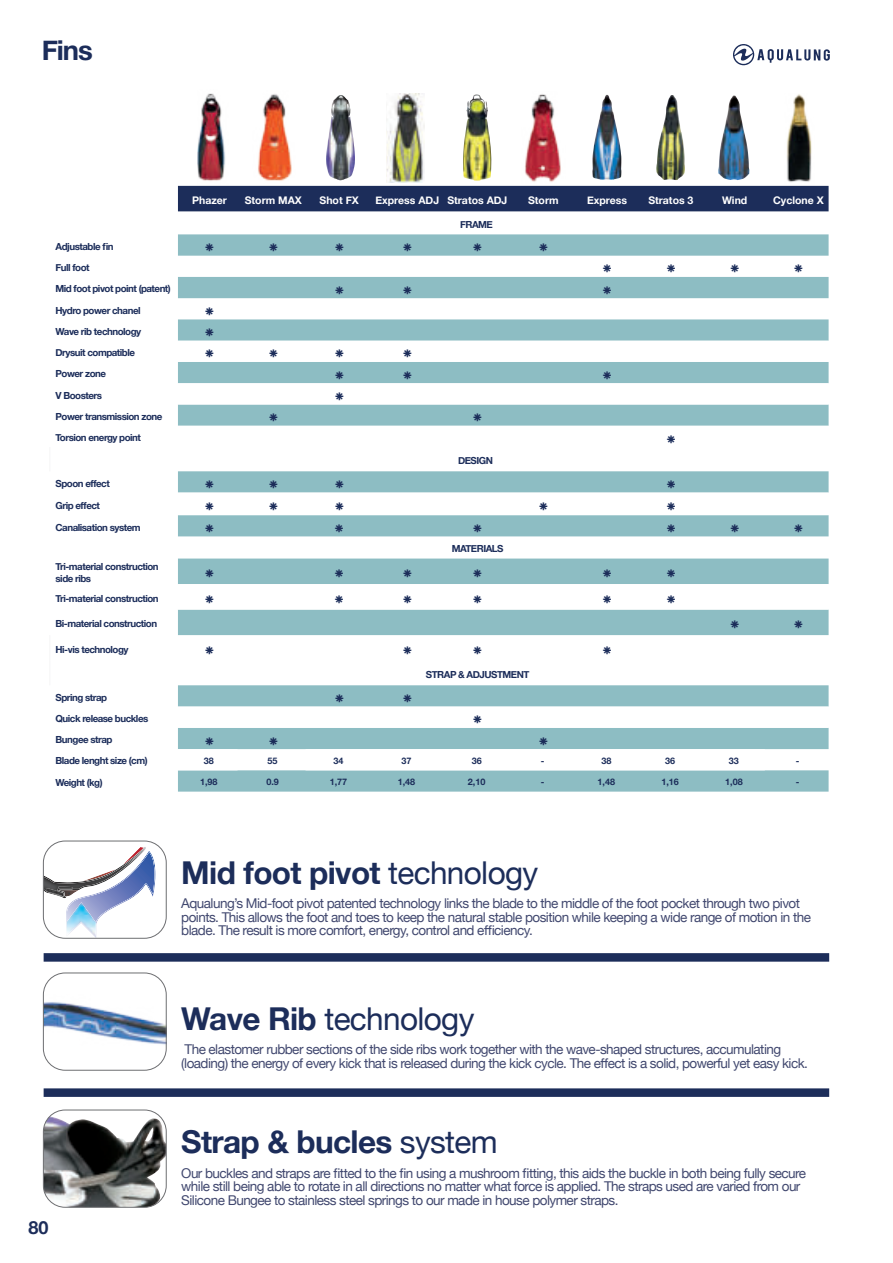
<style>
.page{position:relative;width:893px;height:1263px;background:#fff}
.page>*{position:absolute;margin:0;border:0;box-sizing:border-box;transform-origin:0 0}
.t1{font:700 31.5px "Helvetica Neue";letter-spacing:-.02em;color:#1c2d5a}
.t2{font:31.5px "Helvetica Neue";letter-spacing:-.02em;color:#1c2d5a}
.t3{font:700 27.45px "Helvetica Neue";color:#1c2d5a}
.t4{font:700 18px "Helvetica Neue";color:#1c2d5a}
.t5{font:13.5px/13.5px "Helvetica Neue";letter-spacing:-.04em;color:#41486f}
.t6{font:700 10.5px "Helvetica Neue";color:#fff}
.t7{font:700 10.5px "Helvetica Neue";color:#1c2d5a}
.t8{font:700 9.75px/11.2px "Helvetica Neue";letter-spacing:-.05em;color:#1c2d5a}
.t9{font:700 9px "Helvetica Neue";color:#1c2d5a}
.s1{font-weight:400}
.s2{font-weight:700}
</style>
<div class="page">
<svg style="left:733px;top:44px;width:97px;height:21px"></svg>
<div style="left:178px;top:186px;width:651px;height:25px;background:#1c2d5a"></div>
<svg style="left:178px;top:234px;width:651px;height:65px;fill:#8dbdc3"></svg>
<svg style="left:178px;top:319px;width:651px;height:473px;background:#93c0c6"></svg>
<svg style="left:178px;top:341px;width:651px;height:387px"></svg>
<svg style="left:178px;top:749px;width:587px;height:21px"></svg>
<img style="left:197px;top:93px;width:29px;height:88px">
<img style="left:258px;top:94px;width:34px;height:87px">
<img style="left:326px;top:95px;width:18px;height:85px">
<img style="left:656px;top:95px;width:29px;height:85px">
<img style="left:387px;top:94px;width:37px;height:88px">
<img style="left:592px;top:95px;width:29px;height:85px">
<img style="left:463px;top:95px;width:28px;height:86px">
<img style="left:718px;top:96px;width:31px;height:84px">
<img style="left:784px;top:94px;width:30px;height:92px">
<img style="left:525px;top:94px;width:36px;height:88px">
<svg style="left:43px;top:846px;width:113px;height:91px"></svg>
<img style="left:67px;top:902px;width:29px;height:20px">
<img style="left:66px;top:922px;width:30px;height:15px">
<div style="left:43px;top:840px;width:124px;height:99px;border:1px solid #6d6e71;border-radius:22px"></div>
<img style="left:45px;top:1002px;width:120px;height:43px">
<div style="left:43px;top:972px;width:124px;height:99px;border:1px solid #6d6e71;border-radius:22px"></div>
<img style="left:43px;top:1116px;width:122px;height:90px">
<div style="left:43px;top:1109px;width:124px;height:99px;border:1px solid #6d6e71;border-radius:22px"></div>
<div style="left:44px;top:953px;width:785px;height:9px;background:#1c2d5a"></div>
<div style="left:44px;top:1088px;width:785px;height:9px;background:#1c2d5a"></div>
<h2 class="t3" style="left:42px;top:35px;width:53px">Fins</h2>
<p class="t6" style="left:192px;top:196px;width:36px">Phazer</p>
<p class="t6" style="left:245px;top:196px;width:59px">Storm MAX</p>
<p class="t6" style="left:320px;top:196px;width:41px">Shot FX</p>
<p class="t6" style="left:375px;top:196px;width:134px">Express ADJ Stratos ADJ</p>
<p class="t6" style="left:528px;top:196px;width:32px">Storm</p>
<p class="t6" style="left:587px;top:196px;width:42px">Express</p>
<p class="t6" style="left:648px;top:196px;width:47px">Stratos 3</p>
<p class="t6" style="left:722px;top:196px;width:27px">Wind</p>
<p class="t6" style="left:773px;top:196px;width:52px">Cyclone X</p>
<p class="t8" style="left:460px;top:219px;width:34px">FRAME</p>
<p class="t8" style="left:56px;top:241px;width:60px">Adjustable fin</p>
<p class="t7" style="left:205px;top:238px;width:10px">⁕</p>
<p class="t7" style="left:269px;top:238px;width:10px">⁕</p>
<p class="t7" style="left:335px;top:238px;width:10px">⁕</p>
<p class="t7" style="left:403px;top:238px;width:10px">⁕</p>
<p class="t7" style="left:473px;top:238px;width:10px">⁕</p>
<p class="t7" style="left:539px;top:238px;width:10px">⁕</p>
<p class="t8" style="left:56px;top:263px;width:35px">Full foot</p>
<p class="t7" style="left:603px;top:259px;width:10px">⁕</p>
<p class="t7" style="left:667px;top:259px;width:10px">⁕</p>
<p class="t7" style="left:730px;top:259px;width:10px">⁕</p>
<p class="t7" style="left:794px;top:259px;width:10px">⁕</p>
<p class="t8" style="left:56px;top:284px;width:117px">Mid foot pivot point (patent)</p>
<p class="t7" style="left:335px;top:281px;width:10px">⁕</p>
<p class="t7" style="left:403px;top:281px;width:10px">⁕</p>
<p class="t7" style="left:603px;top:281px;width:10px">⁕</p>
<p class="t8" style="left:56px;top:305px;width:87px">Hydro power chanel</p>
<p class="t7" style="left:205px;top:302px;width:10px">⁕</p>
<p class="t8" style="left:56px;top:327px;width:87px">Wave rib technology</p>
<p class="t7" style="left:205px;top:323px;width:10px">⁕</p>
<p class="t8" style="left:56px;top:348px;width:81px">Drysuit compatible</p>
<p class="t7" style="left:205px;top:344px;width:10px">⁕</p>
<p class="t7" style="left:269px;top:344px;width:10px">⁕</p>
<p class="t7" style="left:335px;top:344px;width:10px">⁕</p>
<p class="t7" style="left:403px;top:344px;width:10px">⁕</p>
<p class="t8" style="left:56px;top:369px;width:52px">Power zone</p>
<p class="t7" style="left:335px;top:366px;width:10px">⁕</p>
<p class="t7" style="left:403px;top:366px;width:10px">⁕</p>
<p class="t7" style="left:603px;top:366px;width:10px">⁕</p>
<p class="t8" style="left:56px;top:390px;width:48px">V Boosters</p>
<p class="t7" style="left:335px;top:387px;width:10px">⁕</p>
<p class="t8" style="left:56px;top:412px;width:108px">Power transmission zone</p>
<p class="t7" style="left:269px;top:408px;width:10px">⁕</p>
<p class="t7" style="left:473px;top:408px;width:10px">⁕</p>
<p class="t8" style="left:56px;top:433px;width:87px">Torsion energy point</p>
<p class="t7" style="left:667px;top:429px;width:10px">⁕</p>
<p class="t8" style="left:458px;top:456px;width:36px">DESIGN</p>
<p class="t8" style="left:56px;top:478px;width:56px">Spoon effect</p>
<p class="t7" style="left:205px;top:475px;width:10px">⁕</p>
<p class="t7" style="left:269px;top:475px;width:10px">⁕</p>
<p class="t7" style="left:335px;top:475px;width:10px">⁕</p>
<p class="t7" style="left:667px;top:475px;width:10px">⁕</p>
<p class="t8" style="left:56px;top:500px;width:46px">Grip effect</p>
<p class="t7" style="left:205px;top:497px;width:10px">⁕</p>
<p class="t7" style="left:269px;top:497px;width:10px">⁕</p>
<p class="t7" style="left:335px;top:497px;width:10px">⁕</p>
<p class="t7" style="left:539px;top:497px;width:10px">⁕</p>
<p class="t7" style="left:667px;top:497px;width:10px">⁕</p>
<p class="t8" style="left:56px;top:522px;width:87px">Canalisation system</p>
<p class="t7" style="left:205px;top:519px;width:10px">⁕</p>
<p class="t7" style="left:335px;top:519px;width:10px">⁕</p>
<p class="t7" style="left:473px;top:519px;width:10px">⁕</p>
<p class="t7" style="left:667px;top:519px;width:10px">⁕</p>
<p class="t7" style="left:730px;top:519px;width:10px">⁕</p>
<p class="t7" style="left:794px;top:519px;width:10px">⁕</p>
<p class="t8" style="left:452px;top:544px;width:53px">MATERIALS</p>
<p class="t8" style="left:56px;top:562px;width:105px">Tri-material construction side ribs</p>
<p class="t7" style="left:205px;top:564px;width:10px">⁕</p>
<p class="t7" style="left:335px;top:564px;width:10px">⁕</p>
<p class="t7" style="left:403px;top:564px;width:10px">⁕</p>
<p class="t7" style="left:473px;top:564px;width:10px">⁕</p>
<p class="t7" style="left:603px;top:564px;width:10px">⁕</p>
<p class="t7" style="left:667px;top:564px;width:10px">⁕</p>
<p class="t8" style="left:56px;top:593px;width:105px">Tri-material construction</p>
<p class="t7" style="left:205px;top:590px;width:10px">⁕</p>
<p class="t7" style="left:335px;top:590px;width:10px">⁕</p>
<p class="t7" style="left:403px;top:590px;width:10px">⁕</p>
<p class="t7" style="left:473px;top:590px;width:10px">⁕</p>
<p class="t7" style="left:603px;top:590px;width:10px">⁕</p>
<p class="t7" style="left:667px;top:590px;width:10px">⁕</p>
<p class="t8" style="left:56px;top:619px;width:103px">Bi-material construction</p>
<p class="t7" style="left:730px;top:615px;width:10px">⁕</p>
<p class="t7" style="left:794px;top:615px;width:10px">⁕</p>
<p class="t8" style="left:56px;top:644px;width:75px">Hi-vis technology</p>
<p class="t7" style="left:205px;top:641px;width:10px">⁕</p>
<p class="t7" style="left:403px;top:641px;width:10px">⁕</p>
<p class="t7" style="left:473px;top:641px;width:10px">⁕</p>
<p class="t7" style="left:603px;top:641px;width:10px">⁕</p>
<p class="t8" style="left:426px;top:669px;width:105px">STRAP &amp; ADJUSTMENT</p>
<p class="t8" style="left:56px;top:692px;width:53px">Spring strap</p>
<p class="t7" style="left:335px;top:689px;width:10px">⁕</p>
<p class="t7" style="left:403px;top:689px;width:10px">⁕</p>
<p class="t8" style="left:56px;top:714px;width:94px">Quick release buckles</p>
<p class="t7" style="left:473px;top:710px;width:10px">⁕</p>
<p class="t8" style="left:56px;top:735px;width:58px">Bungee strap</p>
<p class="t7" style="left:205px;top:732px;width:10px">⁕</p>
<p class="t7" style="left:269px;top:732px;width:10px">⁕</p>
<p class="t7" style="left:539px;top:732px;width:10px">⁕</p>
<p class="t8" style="left:56px;top:756px;width:94px">Blade lenght size (cm)</p>
<p class="t9" style="left:204px;top:757px;width:12px">38</p>
<p class="t9" style="left:268px;top:757px;width:12px">55</p>
<p class="t9" style="left:333px;top:757px;width:12px">34</p>
<p class="t9" style="left:402px;top:757px;width:12px">37</p>
<p class="t9" style="left:472px;top:757px;width:12px">36</p>
<p class="t9" style="left:541px;top:757px;width:5px">-</p>
<p class="t9" style="left:601px;top:757px;width:12px">38</p>
<p class="t9" style="left:665px;top:757px;width:12px">36</p>
<p class="t9" style="left:729px;top:757px;width:12px">33</p>
<p class="t9" style="left:796px;top:757px;width:5px">-</p>
<p class="t8" style="left:56px;top:777px;width:49px">Weight (kg)</p>
<p class="t9" style="left:200px;top:779px;width:19px">1,98</p>
<p class="t9" style="left:266px;top:775px;width:14px">0.9</p>
<p class="t9" style="left:330px;top:779px;width:19px">1,77</p>
<p class="t9" style="left:398px;top:779px;width:19px">1,48</p>
<p class="t9" style="left:468px;top:779px;width:19px">2,10</p>
<p class="t9" style="left:541px;top:779px;width:5px">-</p>
<p class="t9" style="left:598px;top:779px;width:19px">1,48</p>
<p class="t9" style="left:661px;top:779px;width:19px">1,16</p>
<p class="t9" style="left:725px;top:779px;width:19px">1,08</p>
<p class="t9" style="left:796px;top:779px;width:5px">-</p>
<h1 class="t1" style="left:181px;top:861px;width:359px">Mid foot pivot <span class="s1">technology</span></h1>
<p class="t5" style="left:181px;top:898px;width:631px">Aqualung’s Mid-foot pivot patented technology links the blade to the middle of the foot pocket through two pivot points. This allows the foot and toes to keep the natural stable position while keeping a wide range of motion in the blade. The result is more comfort, energy, control and efficiency.</p>
<h1 class="t2" style="left:181px;top:1007px;width:295px"><span class="s2">Wave Rib</span> technology</h1>
<p class="t5" style="left:181px;top:1044px;width:628px">The elastomer rubber sections of the side ribs work together with the wave-shaped structures, accumulating (loading) the energy of every kick that is released during the kick cycle. The effect is a solid, powerful yet easy kick.</p>
<h3 class="t4" style="left:29px;top:1221px;width:21px">80</h3>
<h1 class="t1" style="left:181px;top:1130px;width:318px">Strap &amp; bucles <span class="s1">system</span></h1>
<p class="t5" style="left:181px;top:1167px;width:626px">Our buckles and straps are fitted to the fin using a mushroom fitting, this aids the buckle in both being fully secure while still being able to rotate in all directions no matter what force is applied. The straps used are varied from our<br>Silicone Bungee to stainless steel springs to our made in house polymer straps.</p>
</div>
